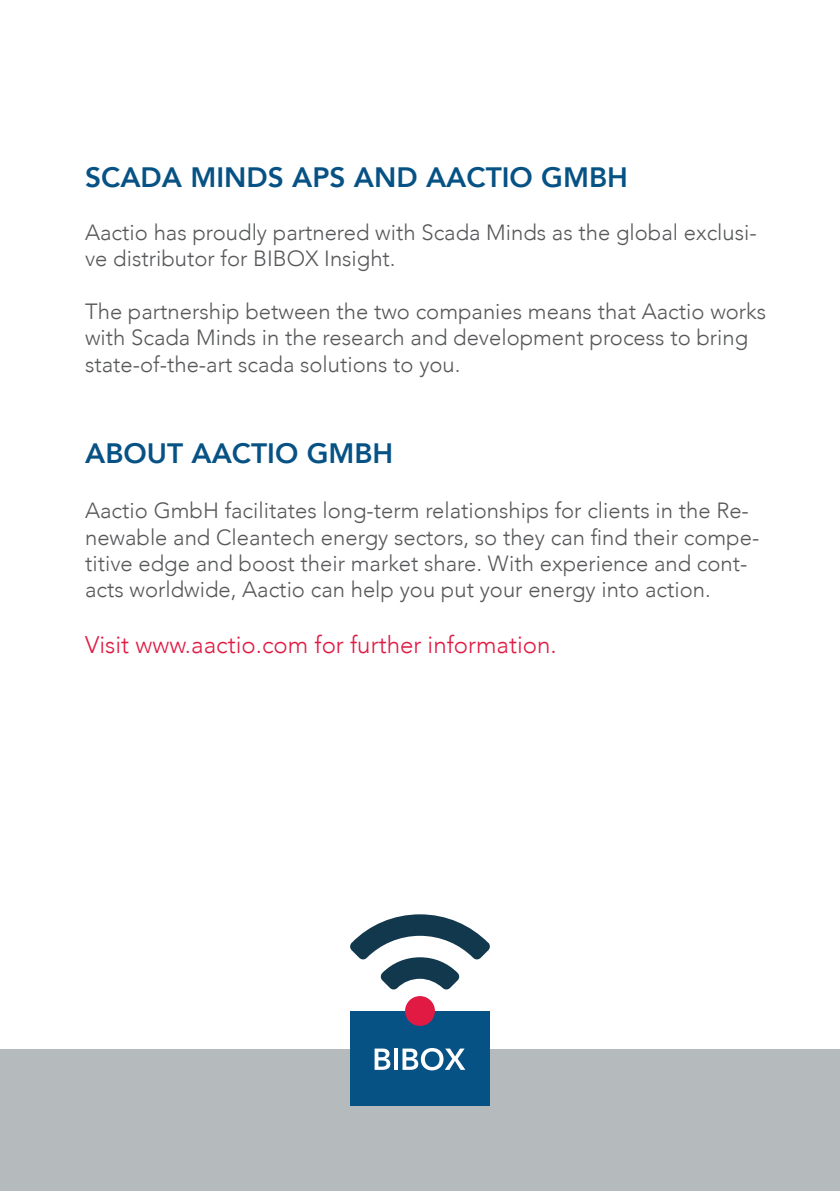
<style>
.page{position:relative;width:840px;height:1191px;background:#fff}
.page>*{position:absolute;margin:0;border:0;box-sizing:border-box;transform-origin:0 0}
.t1{font:800 28px "Avenir";color:#075285}
.t2{font:300 24px "Avenir";color:#e11a43}
.t3{font:300 22px/26.4px "Avenir";color:#57585a}
</style>
<div class="page">
<div style="left:0;top:1049px;width:839px;height:142px;background:#b5bbbc"></div>
<div style="left:350px;top:1011px;width:139px;height:94px;background:#075285"></div>
<svg style="left:350px;top:914px;width:139px;height:76px"></svg>
<div style="left:405px;top:996px;width:29px;height:30px;background:#e11a43;border-radius:50%"></div>
<svg style="left:374px;top:1048px;width:16px;height:21px"></svg>
<hr style="left:394px;top:1048px;width:3px;height:21px;background:#fff">
<svg style="left:402px;top:1048px;width:63px;height:22px"></svg>
<p class="t1" style="left:85px;top:155px;width:544px">SCADA MINDS APS AND AACTIO GMBH</p>
<p class="t3" style="left:85px;top:219px;width:672px">Aactio has proudly partnered with Scada Minds as the global exclusi&shy;ve distributor for BIBOX Insight.</p>
<p class="t3" style="left:85px;top:298px;width:682px">The partnership between the two companies means that Aactio works with Scada Minds in the research and development process to bring state-of-the-art scada solutions to you.</p>
<p class="t1" style="left:85px;top:431px;width:309px">ABOUT AACTIO GMBH</p>
<p class="t3" style="left:85px;top:497px;width:675px">Aactio GmbH facilitates long-term relationships for clients in the Re&shy;newable and Cleantech energy sectors, so they can find their compe&shy;titive edge and boost their market share. With experience and cont&shy;acts worldwide, Aactio can help you put your energy into action.</p>
<p class="t2" style="left:85px;top:630px;width:473px">Visit www.aactio.com for further information.</p>
</div>
